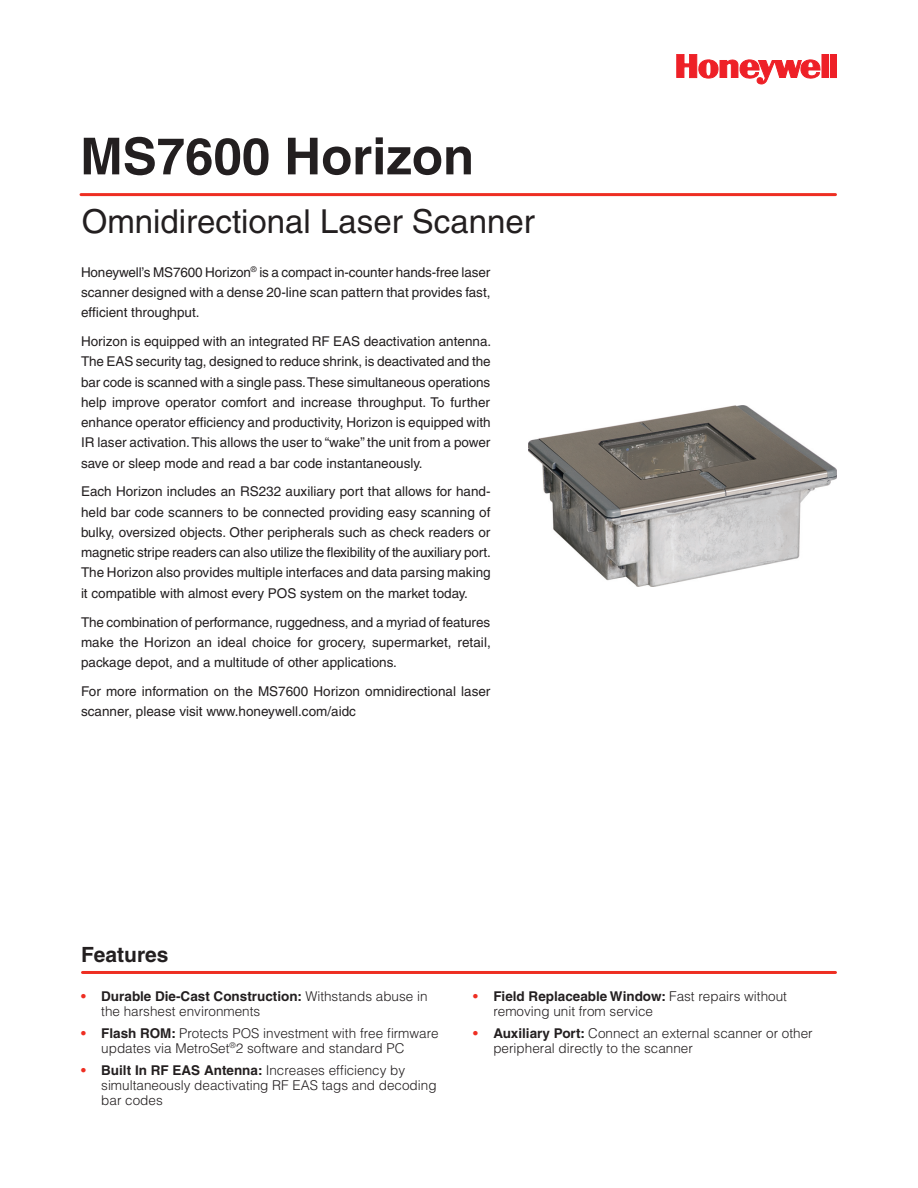
<style>
.page{position:relative;width:918px;height:1188px;background:#fff}
.page>*{position:absolute;margin:0;border:0;box-sizing:border-box;transform-origin:0 0}
.Product_Name_-_Front{font:700 51px "Helvetica";color:#231f20}
.Product_Descriptor{font:33px "Helvetica";color:#231f20}
.Overview_and_Feature{font:700 21px "Helvetica";color:#231f20}
.Overview_Body{font:13.5px/20.2px "Helvetica";color:#231f20;text-align:justify}
.Features_Header{font:300 13.5px/15px "Helvetica";color:#231f20}
.s1{font-weight:700;color:#ee2e22}
.s2{font-weight:700}
</style>
<div class="page">
<svg style="left:677px;top:54px;width:144px;height:30px"></svg>
<div style="left:822px;top:54px;width:6px;height:24px;background:#ee2027"></div>
<div style="left:822px;top:54px;width:7px;height:24px;border:1px solid #ee2027"></div>
<div style="left:830px;top:54px;width:7px;height:24px;background:#ee2027"></div>
<img style="left:528px;top:405px;width:309px;height:181px">
<hr style="left:81px;top:193px;width:755px;height:3px;background:#ee2e22">
<hr style="left:82px;top:971px;width:754px;height:3px;background:#ee2e22">
<p class="Product_Name_-_Front" style="left:80px;top:125px;width:395px">MS7600 Horizon</p>
<p class="Product_Descriptor" style="left:82px;top:202px;width:454px">Omnidirectional Laser Scanner</p>
<p class="Overview_Body" style="left:81px;top:262px;width:411px">Honeywell’s MS7600 Horizon<sup>®</sup> is a compact in-counter hands-free laser scanner designed with a dense 20-line scan pattern that provides fast, efficient throughput.</p>
<p class="Overview_Body" style="left:81px;top:331px;width:412px">Horizon is equipped with an integrated RF EAS deactivation antenna.<br>The EAS security tag, designed to reduce shrink, is deactivated and the bar code is scanned with a single pass. These simultaneous operations help improve operator comfort and increase throughput. To further enhance operator efficiency and productivity, Horizon is equipped with IR laser activation. This allows the user to “wake” the unit from a power save or sleep mode and read a bar code instantaneously.</p>
<p class="Overview_Body" style="left:81px;top:482px;width:411px">Each Horizon includes an RS232 auxiliary port that allows for hand&shy;held bar code scanners to be connected providing easy scanning of bulky, oversized objects. Other peripherals such as check readers or magnetic stripe readers can also utilize the flexibility of the auxiliary port.<br>The Horizon also provides multiple interfaces and data parsing making it compatible with almost every POS system on the market today.</p>
<p class="Overview_Body" style="left:81px;top:612px;width:411px">The combination of performance, ruggedness, and a myriad of features make the Horizon an ideal choice for grocery, supermarket, retail, package depot, and a multitude of other applications.</p>
<p class="Overview_Body" style="left:81px;top:681px;width:411px">For more information on the MS7600 Horizon omnidirectional laser scanner, please visit www.honeywell.com/aidc</p>
<p class="Overview_and_Feature" style="left:81px;top:942px;width:89px">Features</p>
<p class="Features_Header" style="left:101px;top:988px;width:328px;text-indent:-20px"><span class="s1">•</span> <span class="s2">Durable Die-Cast Construction:</span> Withstands abuse in the harshest environments</p>
<p class="Features_Header" style="left:101px;top:1025px;width:339px;text-indent:-20px"><span class="s1">•</span> <span class="s2">Flash ROM:</span> Protects POS investment with free firmware updates via MetroSet<sup>®</sup>2 software and standard PC</p>
<p class="Features_Header" style="left:101px;top:1062px;width:337px;text-indent:-20px"><span class="s1">•</span> <span class="s2">Built In RF EAS Antenna:</span> Increases efficiency by simultaneously deactivating RF EAS tags and decoding bar codes</p>
<p class="Features_Header" style="left:493px;top:988px;width:295px;text-indent:-20px"><span class="s1">•</span> <span class="s2">Field Replaceable Window:</span> Fast repairs without removing unit from service</p>
<p class="Features_Header" style="left:493px;top:1025px;width:321px;text-indent:-20px"><span class="s1">•</span> <span class="s2">Auxiliary Port:</span> Connect an external scanner or other peripheral directly to the scanner</p>
</div>
